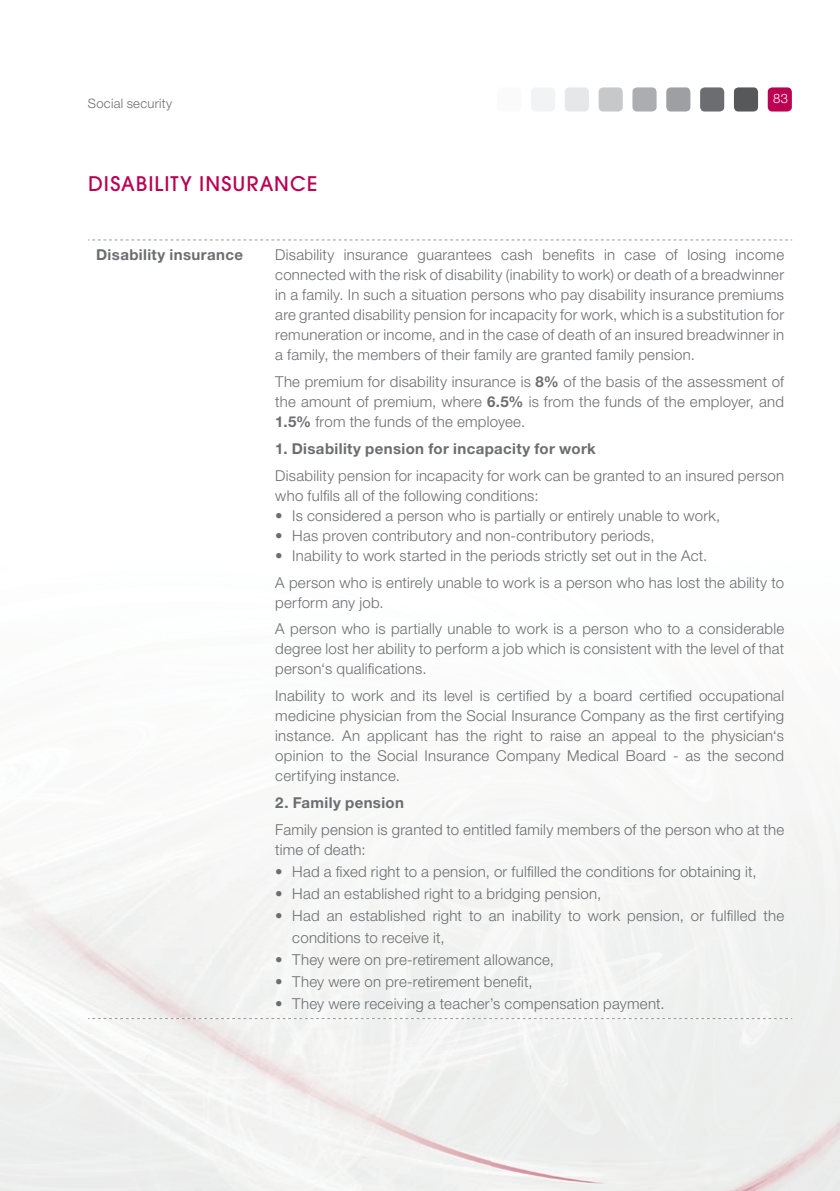
<style>
.page{position:relative;width:840px;height:1191px;background:#fff}
.page>*{position:absolute;margin:0;border:0;box-sizing:border-box;transform-origin:0 0}
.t1{font:20px "Avant Garde Gothic Md ITC";letter-spacing:.05em;color:#ba0152}
.t2{font:300 15px/20px "Helvetica Neue LT Pro";letter-spacing:.015em;color:#6c6d70}
.t3{font:700 15px "Helvetica Neue LT Pro";letter-spacing:.025em;color:#6c6d70}
.t4{font:300 13px "Helvetica Neue LT Pro";letter-spacing:.02em;color:#6c6d70}
.t5{font:300 13px "Helvetica Neue LT Pro";color:#fff}
.s1{font-weight:700}
</style>
<div class="page">
<div style="left:767px;top:87px;width:24px;height:24px;background:#ba0152;border-radius:5px"></div>
<div style="left:733px;top:87px;width:24px;height:24px;background:#57585a;border-radius:5px"></div>
<div style="left:699px;top:87px;width:24px;height:24px;background:#6c6d70;border-radius:5px"></div>
<div style="left:666px;top:87px;width:24px;height:24px;background:#9d9fa2;border-radius:5px"></div>
<div style="left:632px;top:87px;width:24px;height:24px;background:#acadb1;border-radius:5px"></div>
<div style="left:598px;top:87px;width:24px;height:24px;background:#c7c8ca;border-radius:5px"></div>
<div style="left:564px;top:87px;width:24px;height:24px;background:#e6e7e9;border-radius:5px"></div>
<div style="left:530px;top:87px;width:24px;height:24px;background:#f2f3f4;border-radius:5px"></div>
<div style="left:497px;top:87px;width:24px;height:24px;background:#fafafa;border-radius:5px"></div>
<svg style="left:88px;top:240px;width:700px;height:1px"></svg>
<svg style="left:88px;top:1018px;width:703px;height:1px"></svg>
<p class="t4" style="left:88px;top:96px;width:86px">Social security</p>
<h1 class="t1" style="left:88px;top:170px;width:230px">DISABILITY INSURANCE</h1>
<p class="t5" style="left:772px;top:90px;width:16px">83</p>
<p class="t3" style="left:96px;top:245px;width:148px">Disability insurance</p>
<p class="t2" style="left:275px;top:245px;width:510px;text-align:justify">Disability insurance guarantees cash benefits in case of losing income connected with the risk of disability (inability to work) or death of a breadwinner in a family. In such a situation persons who pay disability insurance premiums are granted disability pension for incapacity for work, which is a substitution for remuneration or income, and in the case of death of an insured breadwinner in a family, the members of their family are granted family pension.</p>
<p class="t2" style="left:275px;top:371px;width:510px;text-align:justify">The premium for disability insurance is <span class="s1">8%</span> of the basis of the assessment of the amount of premium, where <span class="s1">6.5%</span> is from the funds of the employer, and <span class="s1">1.5%</span> from the funds of the employee.</p>
<p class="t3" style="left:275px;top:439px;width:322px">1. Disability pension for incapacity for work</p>
<p class="t2" style="left:275px;top:465px;width:510px">Disability pension for incapacity for work can be granted to an insured person who fulfils all of the following conditions:</p>
<p class="t2" style="left:275px;top:505px;width:446px">• Is considered a person who is partially or entirely unable to work,</p>
<p class="t2" style="left:275px;top:525px;width:380px">• Has proven contributory and non-contributory periods,</p>
<p class="t2" style="left:275px;top:542px;width:510px;line-height:26.8px">• Inability to work started in the periods strictly set out in the Act.<br>A person who is entirely unable to work is a person who has lost the ability to</p>
<p class="t2" style="left:275px;top:588px;width:510px;line-height:26.8px">perform any job.<br>A person who is partially unable to work is a person who to a considerable</p>
<p class="t2" style="left:275px;top:639px;width:510px">degree lost her ability to perform a job which is consistent with the level of that person‘s qualifications.</p>
<p class="t2" style="left:275px;top:685px;width:510px;text-align:justify">Inability to work and its level is certified by a board certified occupational medicine physician from the Social Insurance Company as the first certifying instance. An applicant has the right to raise an appeal to the physician‘s opinion to the Social Insurance Company Medical Board - as the second certifying instance.</p>
<p class="t3" style="left:275px;top:793px;width:130px">2. Family pension</p>
<p class="t2" style="left:275px;top:819px;width:510px">Family pension is granted to entitled family members of the person who at the time of death:</p>
<p class="t2" style="left:275px;top:861px;width:482px">• Had a fixed right to a pension, or fulfilled the conditions for obtaining it,</p>
<p class="t2" style="left:275px;top:883px;width:327px">• Had an established right to a bridging pension,</p>
<p class="t2" style="left:292px;top:904px;width:493px;line-height:22px;text-indent:-17px">• Had an established right to an inability to work pension, or fulfilled the conditions to receive it,</p>
<p class="t2" style="left:275px;top:949px;width:280px">• They were on pre-retirement allowance,</p>
<p class="t2" style="left:275px;top:971px;width:259px">• They were on pre-retirement benefit,</p>
<p class="t2" style="left:275px;top:993px;width:391px">• They were receiving a teacher’s compensation payment.</p>
</div>
